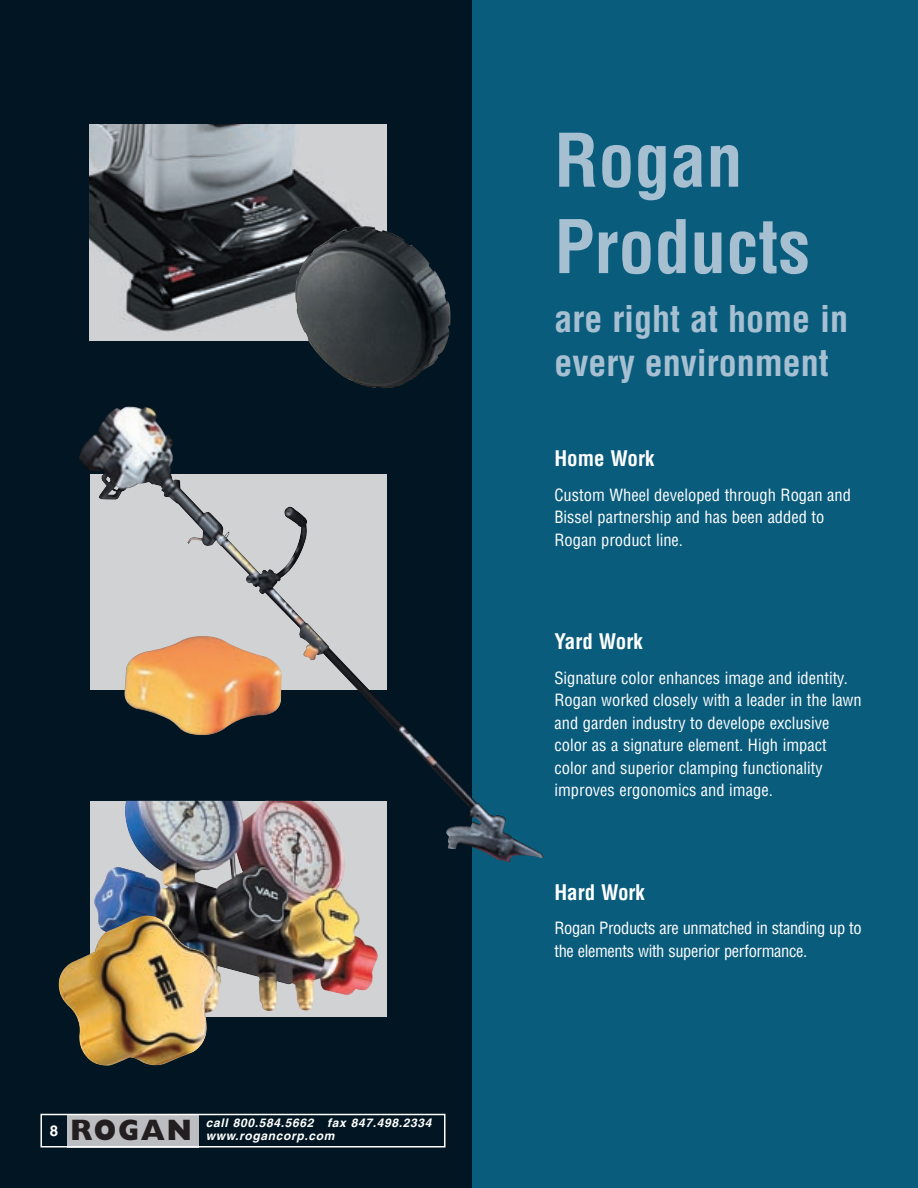
<style>
.page{position:relative;width:918px;height:1188px;background:#fff}
.page>*{position:absolute;margin:0;border:0;box-sizing:border-box;transform-origin:0 0}
.t1{font:700 condensed 72px/86.4px "Helvetica";color:#a6c0d2}
.t2{font:700 condensed 36px/43.2px "Helvetica";color:#a6c0d2}
.t3{font:800 29.7px "Gill Sans";letter-spacing:.065em;color:#231f20;scale:.91 1}
.t4{font:700 condensed 21px "Helvetica";color:#fff}
.t5{font:condensed 16.5px/22.5px "Helvetica";color:#fff}
.t6{font:condensed 16.5px/22.5px "Helvetica";letter-spacing:-.02em;color:#fff}
.t7{font:italic 700 12px "Helvetica";letter-spacing:.055em;color:#fff}
.s1{font-family:"Helvetica";font-weight:700;font-size:15px;color:#fff}
</style>
<div class="page">
<div style="left:472px;top:0;width:446px;height:1188px;background:#0a5c7d"></div>
<div style="left:0;top:0;width:472px;height:1188px;background:#011622"></div>
<img style="left:90px;top:124px;width:297px;height:216px">
<svg style="left:90px;top:801px;width:297px;height:216px;background:#95a3ba"></svg>
<img style="left:161px;top:801px;width:217px;height:212px">
<img style="left:295px;top:226px;width:156px;height:162px">
<img style="left:59px;top:915px;width:157px;height:151px">
<div style="left:68px;top:1114px;width:131px;height:34px;background:#bcbdc0"></div>
<div style="left:40px;top:1114px;width:406px;height:34px;border:2px solid #fff"></div>
<div style="left:90px;top:474px;width:297px;height:216px;background:#d1d2d4"></div>
<img style="left:170px;top:438px;width:373px;height:424px">
<img style="left:124px;top:636px;width:158px;height:99px">
<h3 class="t3" style="left:50px;top:1120px;width:158px"><span class="s1">8</span> ROGAN</h3>
<p class="t7" style="left:206px;top:1118px;width:227px">call 800.584.5662 fax 847.498.2334</p>
<p class="t7" style="left:206px;top:1132px;width:130px">www.rogancorp.com</p>
<h1 class="t1" style="left:554px;top:123px;width:257px">Rogan<br>Products</h1>
<h2 class="t2" style="left:554px;top:301px;width:295px">are right at home in every environment</h2>
<p class="t4" style="left:554px;top:451px;width:101px">Home Work</p>
<p class="t5" style="left:554px;top:485px;width:298px">Custom Wheel developed through Rogan and<br>Bissel partnership and has been added to<br>Rogan product line.</p>
<p class="t4" style="left:554px;top:634px;width:90px">Yard Work</p>
<p class="t5" style="left:554px;top:668px;width:309px">Signature color enhances image and identity.<br>Rogan worked closely with a leader in the lawn and garden industry to develope exclusive color as a signature element. High impact color and superior clamping functionality improves ergonomics and image.</p>
<p class="t4" style="left:554px;top:884px;width:92px">Hard Work</p>
<p class="t6" style="left:554px;top:918px;width:309px">Rogan Products are unmatched in standing up to the elements with superior performance.</p>
</div>
